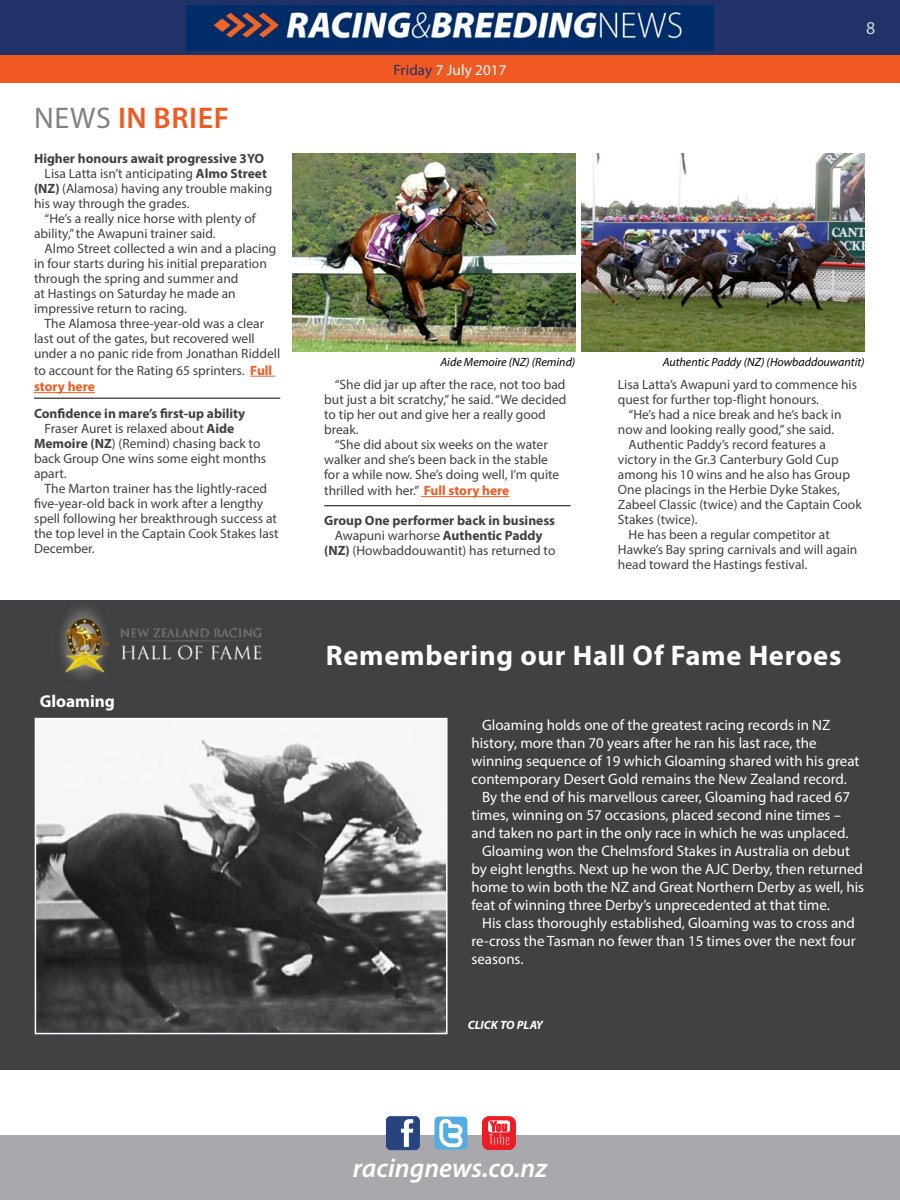
<style>
.page{position:relative;width:900px;height:1200px;background:#fff}
.page>*{position:absolute;margin:0;border:0;box-sizing:border-box;transform-origin:0 0}
.t1{font:600 30px "Myriad Pro";color:#f15922}
.t2{font:700 28.5px "Myriad Pro";letter-spacing:.025em;color:#fff}
.t3{font:italic 600 27px "Myriad Pro";color:#fff}
.t4{font:18px "Myriad Pro";color:#d1d4d4}
.t5{font:700 17.25px "Myriad Pro";color:#fff}
.t6{font:15px "Myriad Pro";color:#fff}
.t7{font:13.5px/15px "Myriad Pro";color:#414042}
.t8{font:700 13.5px/15px "Myriad Pro";color:#414042;text-align:center}
.t9{font:italic 12px "Myriad Pro";color:#000}
.t10{font:italic 700 12px "Myriad Pro";color:#fff}
.s1{font-weight:400;color:#808285}
.s2{font-weight:700}
.s3{font-weight:700;color:#f15922}
.s4{color:#203267}
.s5{font-weight:400}
</style>
<div class="page">
<div style="left:0;top:1136px;width:900px;height:64px;background:#a7a9ac"></div>
<svg style="left:386px;top:1117px;width:34px;height:33px"></svg>
<svg style="left:434px;top:1117px;width:33px;height:33px"></svg>
<svg style="left:482px;top:1116px;width:34px;height:34px"></svg>
<div style="left:0;top:0;width:900px;height:64px;background:#203267"></div>
<div style="left:0;top:56px;width:900px;height:27px;background:#f15922"></div>
<img style="left:187px;top:5px;width:526px;height:46px">
<svg style="left:250px;top:376px;width:25px;height:1px"></svg>
<hr style="left:34px;top:392px;width:61px;height:1px;background:#f15922">
<img style="left:293px;top:153px;width:282px;height:199px">
<hr style="left:34px;top:398px;width:246px;height:1px;background:#000">
<hr style="left:324px;top:505px;width:246px;height:1px;background:#000">
<hr style="left:421px;top:496px;width:88px;height:1px;background:#f15922">
<img style="left:582px;top:153px;width:283px;height:199px">
<div style="left:0;top:600px;width:900px;height:470px;background:#414042"></div>
<img style="left:60px;top:607px;width:202px;height:71px">
<img style="left:38px;top:721px;width:407px;height:310px">
<div style="left:35px;top:718px;width:413px;height:316px;border:2px solid #fff"></div>
<h1 class="t1" style="left:34px;top:98px;width:196px"><span class="s1">NEWS</span> IN BRIEF</h1>
<p class="t8" style="left:34px;top:151px;width:232px">Higher honours await progressive 3YO</p>
<p class="t7" style="left:45px;top:166px;width:224px">Lisa Latta isn’t anticipating <span class="s2">Almo Street</span></p>
<p class="t7" style="left:34px;top:181px;width:240px"><span class="s2">(NZ)</span> (Alamosa) having any trouble making</p>
<p class="t7" style="left:34px;top:196px;width:157px">his way through the grades.</p>
<p class="t7" style="left:45px;top:211px;width:213px">“He’s a really nice horse with plenty of</p>
<p class="t7" style="left:34px;top:226px;width:183px">ability,” the Awapuni trainer said.</p>
<p class="t7" style="left:45px;top:241px;width:233px">Almo Street collected a win and a placing</p>
<p class="t7" style="left:34px;top:256px;width:234px">in four starts during his initial preparation</p>
<p class="t7" style="left:34px;top:271px;width:206px">through the spring and summer and</p>
<p class="t7" style="left:34px;top:286px;width:203px">at Hastings on Saturday he made an</p>
<p class="t7" style="left:34px;top:301px;width:155px">impressive return to racing.</p>
<p class="t7" style="left:45px;top:316px;width:221px">The Alamosa three-year-old was a clear</p>
<p class="t7" style="left:34px;top:331px;width:222px">last out of the gates, but recovered well</p>
<p class="t7" style="left:34px;top:346px;width:248px">under a no panic ride from Jonathan Riddell</p>
<p class="t7" style="left:34px;top:362px;width:240px;line-height:16.5px">to account for the Rating 65 sprinters. <span class="s3">Full story here</span></p>
<p class="t8" style="left:34px;top:406px;width:213px">Confidence in mare’s first-up ability</p>
<p class="t7" style="left:45px;top:421px;width:191px">Fraser Auret is relaxed about <span class="s2">Aide</span></p>
<p class="t7" style="left:34px;top:436px;width:228px"><span class="s2">Memoire (NZ</span>) (Remind) chasing back to</p>
<p class="t7" style="left:34px;top:451px;width:234px">back Group One wins some eight months</p>
<p class="t7" style="left:34px;top:466px;width:34px">apart.</p>
<p class="t7" style="left:45px;top:481px;width:224px">The Marton trainer has the lightly-raced</p>
<p class="t7" style="left:34px;top:496px;width:231px">five-year-old back in work after a lengthy</p>
<p class="t7" style="left:34px;top:511px;width:244px">spell following her breakthrough success at</p>
<p class="t7" style="left:34px;top:526px;width:246px">the top level in the Captain Cook Stakes last</p>
<p class="t7" style="left:34px;top:541px;width:62px">December.</p>
<p class="t5" style="left:40px;top:690px;width:77px">Gloaming</p>
<p class="t6" style="left:393px;top:61px;width:115px"><span class="s4">Friday</span> 7 July 2017</p>
<h3 class="t4" style="left:866px;top:17px;width:11px">8</h3>
<p class="t9" style="left:440px;top:355px;width:136px">Aide Memoire (NZ) (Remind)</p>
<p class="t7" style="left:324px;top:377px;width:244px;text-indent:11px">“She did jar up after the race, not too bad but just a bit scratchy,” he said. “We decided to tip her out and give her a really good break.</p>
<p class="t7" style="left:324px;top:437px;width:237px;text-indent:11px">“She did about six weeks on the water walker and she’s been back in the stable for a while now. She’s doing well, I’m quite</p>
<p class="t7" style="left:324px;top:483px;width:187px">thrilled with her.” <span class="s3">Full story here</span></p>
<p class="t8" style="left:324px;top:513px;width:233px">Group One performer back in business<br><span class="s5">Awapuni warhorse</span> Authentic Paddy (NZ) <span class="s5">(Howbaddouwantit) has returned to</span></p>
<p class="t9" style="left:663px;top:355px;width:203px">Authentic Paddy (NZ) (Howbaddouwantit)</p>
<p class="t7" style="left:618px;top:377px;width:241px">Lisa Latta’s Awapuni yard to commence his quest for further top-flight honours.</p>
<p class="t7" style="left:629px;top:407px;width:215px">“He’s had a nice break and he’s back in</p>
<p class="t7" style="left:618px;top:422px;width:218px">now and looking really good,” she said.</p>
<p class="t7" style="left:629px;top:437px;width:199px">Authentic Paddy’s record features a</p>
<p class="t7" style="left:618px;top:452px;width:222px">victory in the Gr.3 Canterbury Gold Cup</p>
<p class="t7" style="left:618px;top:467px;width:234px">among his 10 wins and he also has Group</p>
<p class="t7" style="left:618px;top:482px;width:224px">One placings in the Herbie Dyke Stakes,</p>
<p class="t7" style="left:618px;top:497px;width:245px">Zabeel Classic (twice) and the Captain Cook</p>
<p class="t7" style="left:618px;top:512px;width:81px">Stakes (twice).</p>
<p class="t7" style="left:629px;top:527px;width:203px">He has been a regular competitor at</p>
<p class="t7" style="left:618px;top:542px;width:241px">Hawke’s Bay spring carnivals and will again</p>
<p class="t7" style="left:618px;top:557px;width:191px">head toward the Hastings festival.</p>
<h2 class="t2" style="left:326px;top:637px;width:517px">Remembering our Hall Of Fame Heroes</h2>
<p class="t6" style="left:482px;top:716px;width:350px">Gloaming holds one of the greatest racing records in NZ</p>
<p class="t6" style="left:471px;top:734px;width:347px">history, more than 70 years after he ran his last race, the</p>
<p class="t6" style="left:471px;top:752px;width:390px">winning sequence of 19 which Gloaming shared with his great</p>
<p class="t6" style="left:471px;top:770px;width:377px">contemporary Desert Gold remains the New Zealand record.</p>
<p class="t6" style="left:482px;top:788px;width:370px">By the end of his marvellous career, Gloaming had raced 67</p>
<p class="t6" style="left:471px;top:806px;width:371px">times, winning on 57 occasions, placed second nine times –</p>
<p class="t6" style="left:471px;top:824px;width:379px">and taken no part in the only race in which he was unplaced.</p>
<p class="t6" style="left:482px;top:842px;width:369px">Gloaming won the Chelmsford Stakes in Australia on debut</p>
<p class="t6" style="left:471px;top:860px;width:393px">by eight lengths. Next up he won the AJC Derby, then returned</p>
<p class="t6" style="left:471px;top:878px;width:394px">home to win both the NZ and Great Northern Derby as well, his</p>
<p class="t6" style="left:471px;top:896px;width:360px">feat of winning three Derby’s unprecedented at that time.</p>
<p class="t6" style="left:482px;top:914px;width:375px">His class thoroughly established, Gloaming was to cross and</p>
<p class="t6" style="left:471px;top:932px;width:386px">re-cross the Tasman no fewer than 15 times over the next four</p>
<p class="t6" style="left:471px;top:950px;width:54px">seasons.</p>
<p class="t10" style="left:468px;top:1017px;width:77px">CLICK TO PLAY</p>
<h3 class="t3" style="left:353px;top:1150px;width:196px">racingnews.co.nz</h3>
</div>
